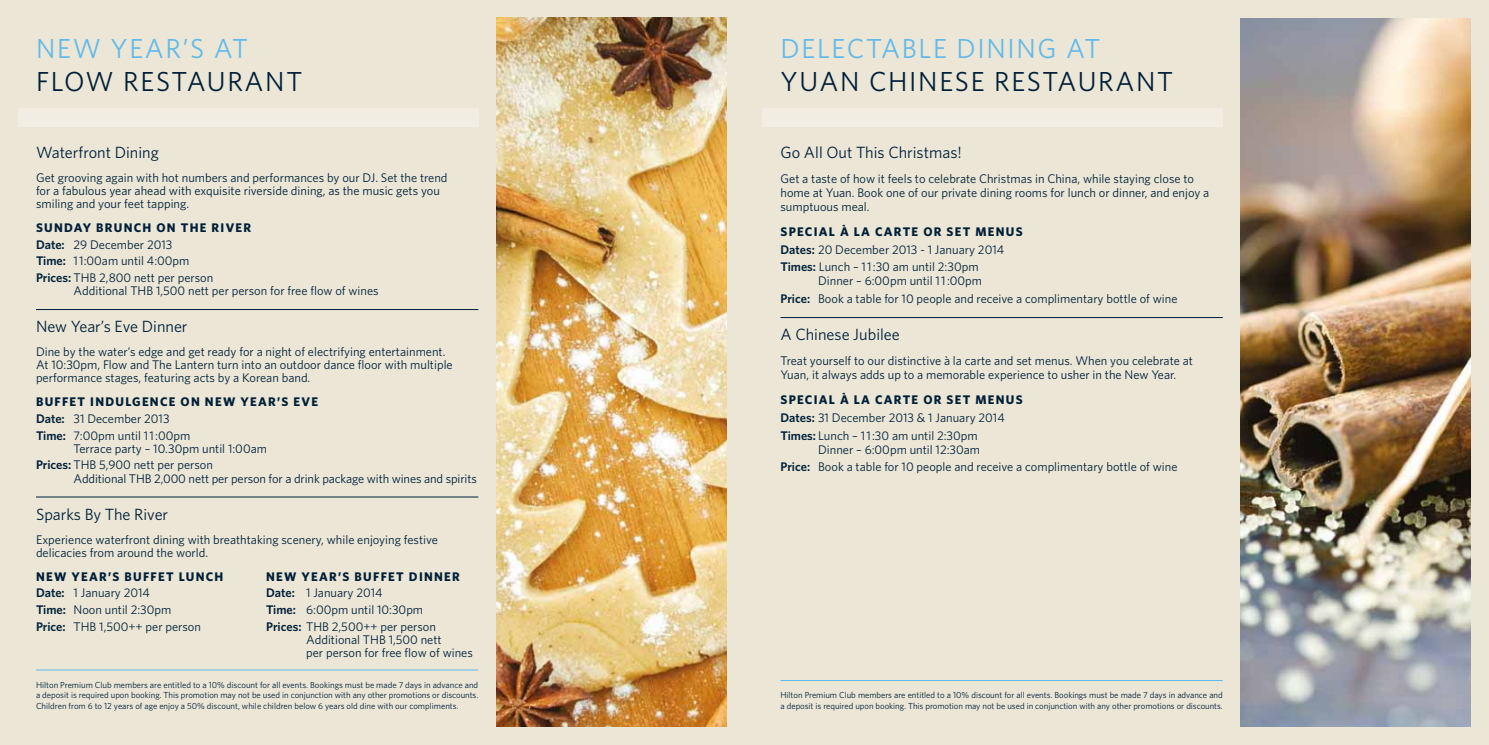
<style>
.page{position:relative;width:1489px;height:745px;background:#fff}
.page>*{position:absolute;margin:0;border:0;box-sizing:border-box;transform-origin:0 0}
.t1{font:27.5px "Whitney";letter-spacing:.06em;color:#001f38}
.t2{font:27.5px "Whitney";letter-spacing:.06em;color:#62baea}
.t3{font:16.25px "Whitney";color:#001f38}
.t4{font:12.5px/13.1px "Whitney";color:#001f38}
.t5{font:700 12.5px "Whitney";letter-spacing:.1em;color:#001f38}
.t6{font:8.75px/10.5px "Whitney";letter-spacing:-.005em;color:#001f38;text-align:justify}
.s1{font-weight:700}
.s2{font-weight:600}
</style>
<div class="page">
<div style="left:0;top:0;width:755px;height:744px;background:#ebe6d6"></div>
<div style="left:18px;top:109px;width:460px;height:18px;background:#f1ede2"></div>
<hr style="left:36px;top:309px;width:442px;height:1px;background:#001f38">
<hr style="left:36px;top:496px;width:442px;height:1px;background:#001f38">
<hr style="left:36px;top:669px;width:442px;height:1px;background:#62baea">
<img style="left:496px;top:18px;width:230px;height:708px">
<div style="left:733px;top:0;width:755px;height:744px;background:#ebe6d6"></div>
<hr style="left:780px;top:317px;width:442px;height:1px;background:#001f38">
<hr style="left:780px;top:679px;width:442px;height:1px;background:#62baea">
<div style="left:762px;top:109px;width:460px;height:18px;background:#f1ede2"></div>
<img style="left:1240px;top:18px;width:230px;height:708px">
<h1 class="t2" style="left:36px;top:30px;width:213px">N EW YEAR’S AT</h1>
<h1 class="t1" style="left:36px;top:63px;width:53px">FLOW</h1>
<h1 class="t1" style="left:123px;top:63px;width:180px">RESTAURANT</h1>
<h2 class="t3" style="left:36px;top:141px;width:124px">Waterfront Dining</h2>
<p class="t4" style="left:36px;top:170px;width:413px">Get grooving again with hot numbers and performances by our DJ. Set the trend for a fabulous year ahead with exquisite riverside dining, as the music gets you smiling and your feet tapping.</p>
<p class="t5" style="left:36px;top:219px;width:19px">SUNDAY</p>
<p class="t5" style="left:96px;top:219px;width:19px">BRUNCH</p>
<p class="t4" style="left:36px;top:219px;width:193px;line-height:16.6px;text-indent:120px"><span class="s1">ON THE RIVER<br></span><span class="s2">Date:</span> 29 December 2013<br><span class="s2">Time:</span> 11:00am until 4:00pm<br><span class="s2">Prices:</span> THB 2,800 nett per person</p>
<p class="t4" style="left:73px;top:284px;width:306px">Additional THB 1,500 nett per person for free flow of wines</p>
<h2 class="t3" style="left:36px;top:316px;width:153px">N ew Year’s Eve Dinner</h2>
<p class="t4" style="left:36px;top:345px;width:418px">Dine by the water’s edge and get ready for a night of electrifying entertainment.<br>At 10:30pm, Flow and The Lantern turn into an outdoor dance floor with multiple performance stages, featuring acts by a Korean band.</p>
<p class="t4" style="left:36px;top:393px;width:283px;line-height:16.6px"><span class="s1">BUFFET INDULGENCE ON NEW YEAR’S EVE<br></span><span class="s2">Date:</span> 31 December 2013<br><span class="s2">Time:</span> 7:00pm until 11:00pm</p>
<p class="t4" style="left:36px;top:439px;width:232px;line-height:16.6px;text-indent:38px">Terrace party – 10.30pm until 1:00am<br><span class="s2">Prices:</span> THB 5,900 nett per person</p>
<p class="t4" style="left:73px;top:471px;width:405px">Additional THB 2,000 nett per person for a drink package with wines and spirits</p>
<h2 class="t3" style="left:36px;top:503px;width:134px">Sparks By The River</h2>
<p class="t4" style="left:36px;top:532px;width:403px">Experience waterfront dining with breathtaking scenery, while enjoying festive delicacies from around the world.</p>
<p class="t5" style="left:36px;top:567px;width:189px">NEW YEAR’S BUFFET LUNCH</p>
<p class="t5" style="left:266px;top:567px;width:195px">NEW YEAR’S BUFFET DINNER</p>
<p class="t4" style="left:36px;top:585px;width:115px"><span class="s2">Date:</span> 1 January 2014</p>
<p class="t4" style="left:266px;top:585px;width:118px"><span class="s2">Date:</span> 1 January 2014</p>
<p class="t4" style="left:36px;top:602px;width:137px"><span class="s2">Time:</span> Noon until 2:30pm</p>
<p class="t4" style="left:266px;top:602px;width:159px"><span class="s2">Time:</span> 6:00pm until 10:30pm</p>
<p class="t4" style="left:36px;top:619px;width:166px"><span class="s2">Price:</span> THB 1,500++ per person</p>
<p class="t4" style="left:306px;top:619px;width:168px;text-indent:-40px"><span class="s2">Prices:</span> THB 2,500++ per person<br>Additional THB 1,500 nett<br>per person for free flow of wines</p>
<p class="t6" style="left:36px;top:679px;width:444px">Hilton Premium Club members are entitled to a 10% discount for all events. Bookings must be made 7 days in advance and a deposit is required upon booking. This promotion may not be used in conjunction with any other promotions or discounts.<br>Children from 6 to 12 years of age enjoy a 50% discount, while children below 6 years old dine with our compliments.</p>
<h1 class="t2" style="left:780px;top:30px;width:321px">DELECTABLE DIN ING AT</h1>
<h1 class="t1" style="left:780px;top:63px;width:394px">YUAN CHIN ESE RESTAURANT</h1>
<h2 class="t3" style="left:780px;top:141px;width:183px">Go All Out This Christmas!</h2>
<p class="t4" style="left:780px;top:171px;width:430px;line-height:14.1px">Get a taste of how it feels to celebrate Christmas in China, while staying close to home at Yuan. Book one of our private dining rooms for lunch or dinner, and enjoy a sumptuous meal.</p>
<p class="t4" style="left:780px;top:222px;width:244px;line-height:17.6px"><span class="s1">SPECIAL À LA CARTE OR SET MENUS<br></span><span class="s2">Dates:</span> 20 December 2013 - 1 January 2014<br><span class="s2">Times:</span> Lunch – 11:30 am until 2:30pm</p>
<p class="t4" style="left:780px;top:274px;width:24px">D</p>
<p class="t4" style="left:780px;top:272px;width:398px;line-height:17.6px;text-indent:46px">inner – 6:00pm until 11:00pm<br><span class="s2">Price:</span> Book a table for 10 people and receive a complimentary bottle of wine</p>
<h2 class="t3" style="left:780px;top:324px;width:121px">A Chinese Jubilee</h2>
<p class="t4" style="left:780px;top:353px;width:414px;line-height:14.1px">Treat yourself to our distinctive à la carte and set menus. When you celebrate at<br>Yuan, it always adds up to a memorable experience to usher in the New Year.</p>
<p class="t4" style="left:780px;top:390px;width:244px;line-height:17.6px"><span class="s1">SPECIAL À LA CARTE OR SET MENUS<br></span><span class="s2">Dates:</span> 31 December 2013 &amp; 1 January 2014<br><span class="s2">Times:</span> Lunch – 11:30 am until 2:30pm</p>
<p class="t4" style="left:780px;top:442px;width:24px">D</p>
<p class="t4" style="left:780px;top:440px;width:398px;line-height:17.6px;text-indent:46px">inner – 6:00pm until 12:30am<br><span class="s2">Price:</span> Book a table for 10 people and receive a complimentary bottle of wine</p>
<p class="t6" style="left:780px;top:689px;width:444px">Hilton Premium Club members are entitled to a 10% discount for all events. Bookings must be made 7 days in advance and a deposit is required upon booking. This promotion may not be used in conjunction with any other promotions or discounts.</p>
</div>
